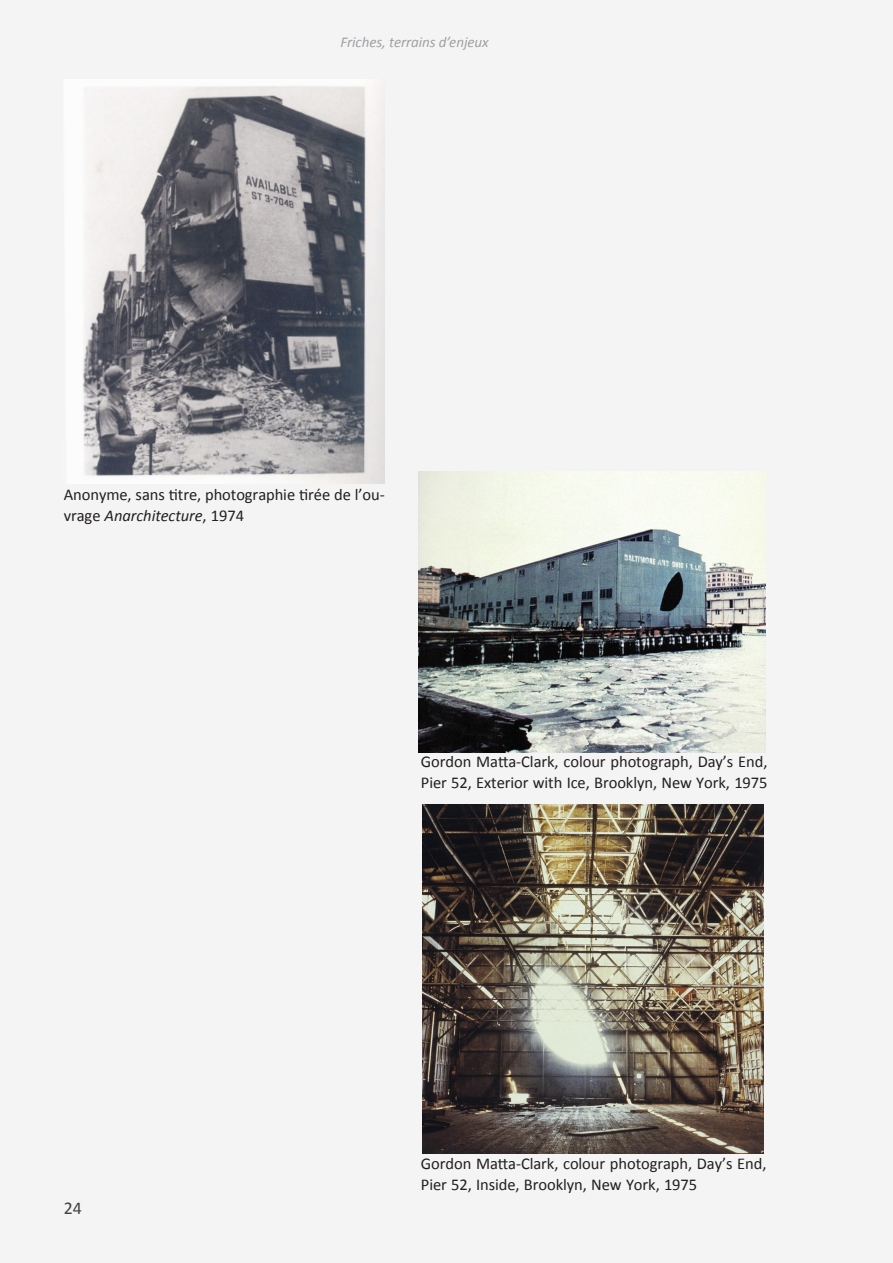
<style>
.page{position:relative;width:893px;height:1263px;background:#f5f4f4}
.page>*{position:absolute;margin:0;border:0;box-sizing:border-box;transform-origin:0 0}
.t1{font:18px "Calibri";color:#231f20}
.t2{font:16.5px/21px "Calibri";letter-spacing:-.005em;color:#231f20}
.t3{font:italic 15px "Calibri";letter-spacing:-.005em;color:#a0a1a5}
.s1{font-style:italic}
</style>
<div class="page">
<img style="left:83px;top:86px;width:302px;height:397px">
<img style="left:422px;top:805px;width:342px;height:349px">
<img style="left:419px;top:472px;width:346px;height:280px">
<p class="t3" style="left:340px;top:33px;width:150px">Friches, terrains d’enjeux</p>
<p class="t2" style="left:64px;top:484px;width:323px">Anonyme, sans titre, photographie tirée de l’ou&shy;vrage <span class="s1">Anarchitecture</span>, 1974</p>
<p class="t2" style="left:421px;top:751px;width:348px">Gordon Matta-Clark, colour photograph, Day’s End,<br>Pier 52, Exterior with Ice, Brooklyn, New York, 1975</p>
<p class="t1" style="left:64px;top:1196px;width:20px">24</p>
<p class="t2" style="left:421px;top:1153px;width:347px">Gordon Matta-Clark, colour photograph, Day’s End,<br>Pier 52, Inside, Brooklyn, New York, 1975</p>
</div>
